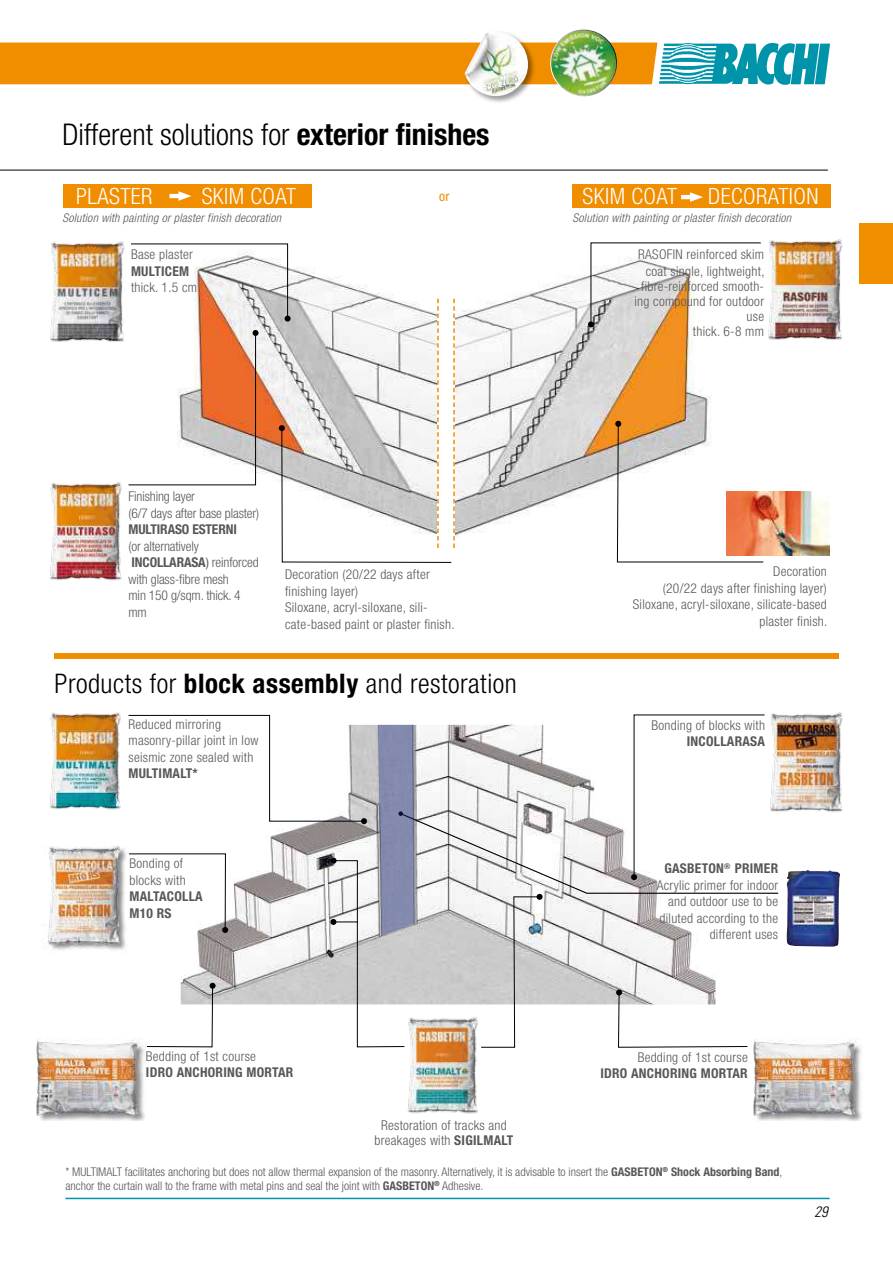
<style>
.page{position:relative;width:893px;height:1263px;background:#fff}
.page>*{position:absolute;margin:0;border:0;box-sizing:border-box;transform-origin:0 0}
.t1{font:300 condensed 30px "Helvetica Neue LT Std";color:#000}
.t2{font:300 condensed 27px "Helvetica Neue LT Std";letter-spacing:.02em;color:#000}
.t3{font:300 condensed 22.5px "Helvetica Neue LT Std";letter-spacing:.02em;color:#fff}
.t4{font:italic 300 condensed 15px "Univers LT Std";color:#000}
.t5{font:300 condensed 13.5px/16.5px "Helvetica Neue LT Std";letter-spacing:.02em;color:#58585a}
.t6{font:300 condensed 13.5px/16.5px "Helvetica Neue LT Std";letter-spacing:-.01em;color:#58585a}
.t7{font:700 condensed 13.5px/16.5px "Helvetica Neue LT Std";letter-spacing:.02em;color:#58585a}
.t8{font:700 condensed 13.5px "Helvetica Neue LT Std";letter-spacing:-.01em;color:#58585a}
.t9{font:condensed 13.5px "Helvetica Neue LT Std";color:#f18e00}
.t10{font:300 condensed 12px/13.5px "Helvetica Neue LT Std";color:#58585a}
.t11{font:italic 300 condensed 12px "Helvetica Neue LT Std";letter-spacing:.02em;color:#58585a}
.s1{font-weight:700}
.s2{font-weight:400}
</style>
<div class="page">
<div style="left:572px;top:184px;width:258px;height:24px;background:#f18e00"></div>
<div style="left:64px;top:184px;width:248px;height:24px;background:#f18e00"></div>
<img style="left:455px;top:275px;width:257px;height:262px">
<svg style="left:588px;top:242px;width:173px;height:85px"></svg>
<div style="left:54px;top:653px;width:785px;height:6px;background:#f18e00"></div>
<img style="left:50px;top:241px;width:75px;height:101px">
<img style="left:771px;top:712px;width:72px;height:100px">
<svg style="left:615px;top:421px;width:149px;height:142px"></svg>
<img style="left:50px;top:712px;width:71px;height:98px">
<img style="left:36px;top:1040px;width:109px;height:80px">
<img style="left:754px;top:1038px;width:108px;height:82px">
<img style="left:50px;top:482px;width:72px;height:99px">
<img style="left:726px;top:492px;width:103px;height:64px">
<svg style="left:128px;top:243px;width:327px;height:320px"></svg>
<hr style="left:169px;top:194px;width:13px;height:4px;background:#fff">
<svg style="left:178px;top:191px;width:14px;height:10px"></svg>
<hr style="left:681px;top:195px;width:13px;height:4px;background:#fff">
<svg style="left:690px;top:192px;width:13px;height:10px"></svg>
<svg style="left:0;top:29px;width:830px;height:68px"></svg>
<div style="left:463px;top:30px;width:73px;height:74px;background:#000;opacity:.4"></div>
<img style="left:464px;top:32px;width:66px;height:66px">
<hr style="left:65px;top:1198px;width:765px;height:1px;background:#0094aa">
<img style="left:43px;top:846px;width:84px;height:104px">
<img style="left:768px;top:239px;width:75px;height:101px">
<img style="left:786px;top:870px;width:54px;height:77px">
<svg style="left:128px;top:714px;width:651px;height:334px"></svg>
<hr style="left:0;top:170px;width:828px;height:1px;background:#000">
<img style="left:401px;top:1009px;width:84px;height:105px">
<div style="left:859px;top:223px;width:34px;height:60px;background:#f18e00"></div>
<h1 class="t1" style="left:62px;top:117px;width:429px">Different solutions for <span class="s1">exterior finishes</span></h1>
<h3 class="t3" style="left:76px;top:183px;width:78px">PLASTER</h3>
<h3 class="t3" style="left:202px;top:183px;width:96px">SKIM COAT</h3>
<p class="t9" style="left:439px;top:188px;width:12px">or</p>
<h3 class="t3" style="left:583px;top:183px;width:96px">SKIM COAT</h3>
<h3 class="t3" style="left:708px;top:183px;width:112px">DECORATION</h3>
<p class="t11" style="left:62px;top:211px;width:220px">Solution with painting or plaster finish decoration</p>
<p class="t11" style="left:572px;top:211px;width:220px">Solution with painting or plaster finish decoration</p>
<p class="t5" style="left:131px;top:246px;width:63px">Base plaster</p>
<p class="t7" style="left:131px;top:263px;width:60px">MULTICEM</p>
<p class="t5" style="left:131px;top:279px;width:68px">thick. 1.5 cm</p>
<p class="t5" style="left:638px;top:246px;width:128px;text-align:center">RASOFIN reinforced skim coat single, lightweight,</p>
<p class="t5" style="left:634px;top:279px;width:131px;line-height:15px;text-align:right">fibre-reinforced smooth&shy;ing compound for outdoor use<br>thick. 6-8 mm</p>
<p class="t6" style="left:129px;top:488px;width:132px">Finishing layer<br>(6/7 days after base plaster)</p>
<p class="t8" style="left:129px;top:521px;width:110px">MULTIRASO ESTERNI</p>
<p class="t6" style="left:129px;top:538px;width:132px">(or alternatively<br><span class="s1">INCOLLARASA</span><span class="s2">)</span> reinforced with glass-fibre mesh<br>min 150 g/sqm. thick. 4 mm</p>
<p class="t5" style="left:285px;top:566px;width:171px">Decoration (20/22 days after finishing layer)<br>Siloxane, acryl-siloxane, sili&shy;cate-based paint or plaster finish.</p>
<p class="t5" style="left:633px;top:563px;width:196px;text-align:right">Decoration<br>(20/22 days after finishing layer)<br>Siloxane, acryl-siloxane, silicate-based plaster finish.</p>
<h2 class="t2" style="left:55px;top:668px;width:464px">Products for <span class="s1">block assembly</span> and restoration</h2>
<p class="t5" style="left:129px;top:715px;width:131px">Reduced mirroring masonry-pillar joint in low seismic zone sealed with</p>
<p class="t7" style="left:129px;top:765px;width:71px">MULTIMALT*</p>
<p class="t5" style="left:130px;top:855px;width:58px">Bonding of blocks with</p>
<p class="t7" style="left:130px;top:888px;width:75px">MALTACOLLA<br>M10 RS</p>
<p class="t5" style="left:146px;top:1047px;width:112px">Bedding of 1st course</p>
<p class="t7" style="left:146px;top:1064px;width:149px">IDRO ANCHORING MORTAR</p>
<p class="t5" style="left:375px;top:1117px;width:140px;line-height:15px;text-align:center">Restoration of tracks and breakages with <span class="s1">SIGILMALT</span></p>
<p class="t5" style="left:651px;top:716px;width:115px">Bonding of blocks with</p>
<p class="t7" style="left:687px;top:733px;width:80px">INCOLLARASA</p>
<p class="t5" style="left:657px;top:860px;width:123px;text-align:right"><span class="s1">GASBETON</span><sup>®</sup> <span class="s1">PRIMER<br></span>Acrylic primer for indoor and outdoor use to be diluted according to the different uses</p>
<p class="t5" style="left:638px;top:1049px;width:112px">Bedding of 1st course</p>
<p class="t7" style="left:600px;top:1065px;width:149px">IDRO ANCHORING MORTAR</p>
<p class="t10" style="left:65px;top:1165px;width:718px">* MULTIMALT facilitates anchoring but does not allow thermal expansion of the masonry. Alternatively, it is advisable to insert the <span class="s1">GASBETON</span><sup>®</sup> <span class="s1">Shock Absorbing Band</span>, anchor the curtain wall to the frame with metal pins and seal the joint with <span class="s1">GASBETON</span><sup>®</sup> Adhesive.</p>
<p class="t4" style="left:814px;top:1202px;width:15px">29</p>
</div>
